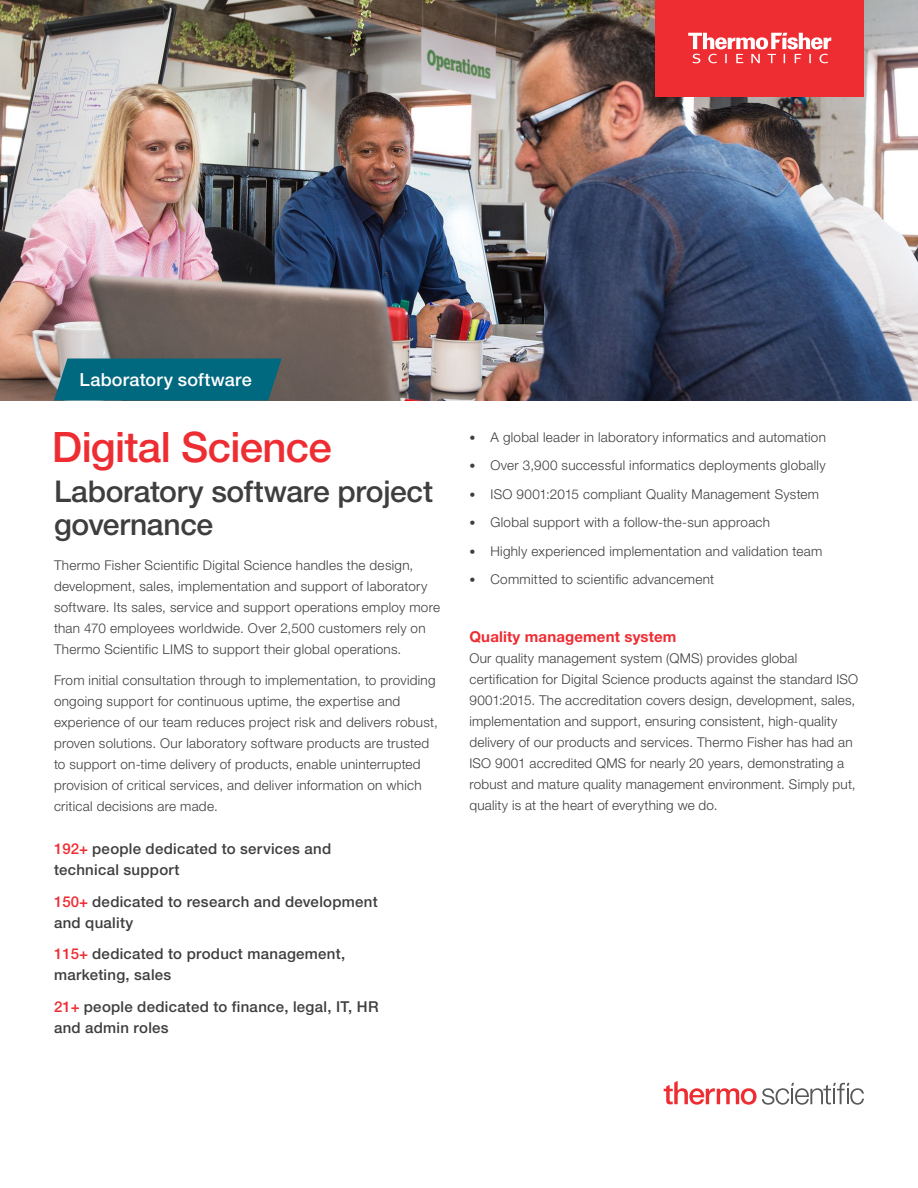
<style>
.page{position:relative;width:918px;height:1188px;background:#fff}
.page>*{position:absolute;margin:0;border:0;box-sizing:border-box;transform-origin:0 0}
.Headline{font:500 42px "Helvetica Neue LTW1 G";letter-spacing:-.015em;color:#ee2d33}
.Subhead_Main{font:500 30px/33px "Helvetica Neue LTW1 G";letter-spacing:-.01em;color:#3e3e3f}
.Label_Identifier{font:500 18px "Helvetica Neue LTW1 G";letter-spacing:.015em;color:#fff}
.t1{font:500 15px/21px "Helvetica Neue LTW1 G";letter-spacing:.02em;color:#3e3e3f}
.Content_Header{font:700 15px "Helvetica Neue LTW1 G";letter-spacing:.01em;color:#ee2d33}
.Body__Copy__No_Basel{font:300 13.5px/21px "Helvetica Neue LTW1 G";letter-spacing:.015em;color:#3e3e3f}
.Content_Header-2{font:300 13.5px/21px "Helvetica Neue LTW1 G";letter-spacing:.02em;color:#3e3e3f}
.s1{color:#ee2d33}
.s2{font-size:12px}
</style>
<div class="page">
<img style="left:0;top:0;width:918px;height:400px">
<svg style="left:54px;top:358px;width:228px;height:42px;background:#0a697e"></svg>
<div style="left:656px;top:0;width:208px;height:96px;background:#ee2d33"></div>
<svg style="left:688px;top:33px;width:143px;height:30px"></svg>
<svg style="left:664px;top:1081px;width:200px;height:24px"></svg>
<p class="Label_Identifier" style="left:80px;top:369px;width:174px">Laboratory software</p>
<p class="Headline" style="left:52px;top:422px;width:281px">Digital Science</p>
<p class="Subhead_Main" style="left:54px;top:475px;width:381px">Laboratory software project governance</p>
<p class="Content_Header-2" style="left:54px;top:555px;width:388px">Thermo Fisher Scientific Digital Science handles the design, development, sales, implementation and support of laboratory software. Its sales, service and support operations employ more than 470 employees worldwide. Over 2,500 customers rely on Thermo Scientific LIMS to support their global operations.</p>
<p class="Content_Header-2" style="left:54px;top:670px;width:385px">From initial consultation through to implementation, to providing ongoing support for continuous uptime, the expertise and experience of our team reduces project risk and delivers robust, proven solutions. Our laboratory software products are trusted to support on-time delivery of products, enable uninterrupted provision of critical services, and deliver information on which critical decisions are made.</p>
<h6 class="t1" style="left:54px;top:839px;width:279px"><span class="s1">192+</span> people dedicated to services and technical support</h6>
<h6 class="t1" style="left:54px;top:891px;width:325px"><span class="s1">150+</span> dedicated to research and development and quality</h6>
<h6 class="t1" style="left:54px;top:944px;width:293px"><span class="s1">115+</span> dedicated to product management, marketing, sales</h6>
<h6 class="t1" style="left:54px;top:996px;width:326px"><span class="s1">21+</span> people dedicated to finance, legal, IT, HR and admin roles</h6>
<p class="Body__Copy__No_Basel" style="left:470px;top:426px;width:358px"><span class="s2">•</span> A global leader in laboratory informatics and automation</p>
<p class="Body__Copy__No_Basel" style="left:470px;top:455px;width:358px"><span class="s2">•</span> Over 3,900 successful informatics deployments globally</p>
<p class="Body__Copy__No_Basel" style="left:470px;top:483px;width:351px"><span class="s2">•</span> ISO 9001:2015 compliant Quality Management System</p>
<p class="Body__Copy__No_Basel" style="left:470px;top:512px;width:302px"><span class="s2">•</span> Global support with a follow-the-sun approach</p>
<p class="Body__Copy__No_Basel" style="left:470px;top:540px;width:354px"><span class="s2">•</span> Highly experienced implementation and validation team</p>
<p class="Body__Copy__No_Basel" style="left:470px;top:569px;width:246px"><span class="s2">•</span> Committed to scientific advancement</p>
<p class="Content_Header" style="left:470px;top:628px;width:209px">Quality management system</p>
<p class="Body__Copy__No_Basel" style="left:470px;top:648px;width:390px">Our quality management system (QMS) provides global certification for Digital Science products against the standard ISO 9001:2015. The accreditation covers design, development, sales, implementation and support, ensuring consistent, high-quality delivery of our products and services. Thermo Fisher has had an ISO 9001 accredited QMS for nearly 20 years, demonstrating a robust and mature quality management environment. Simply put, quality is at the heart of everything we do.</p>
</div>
